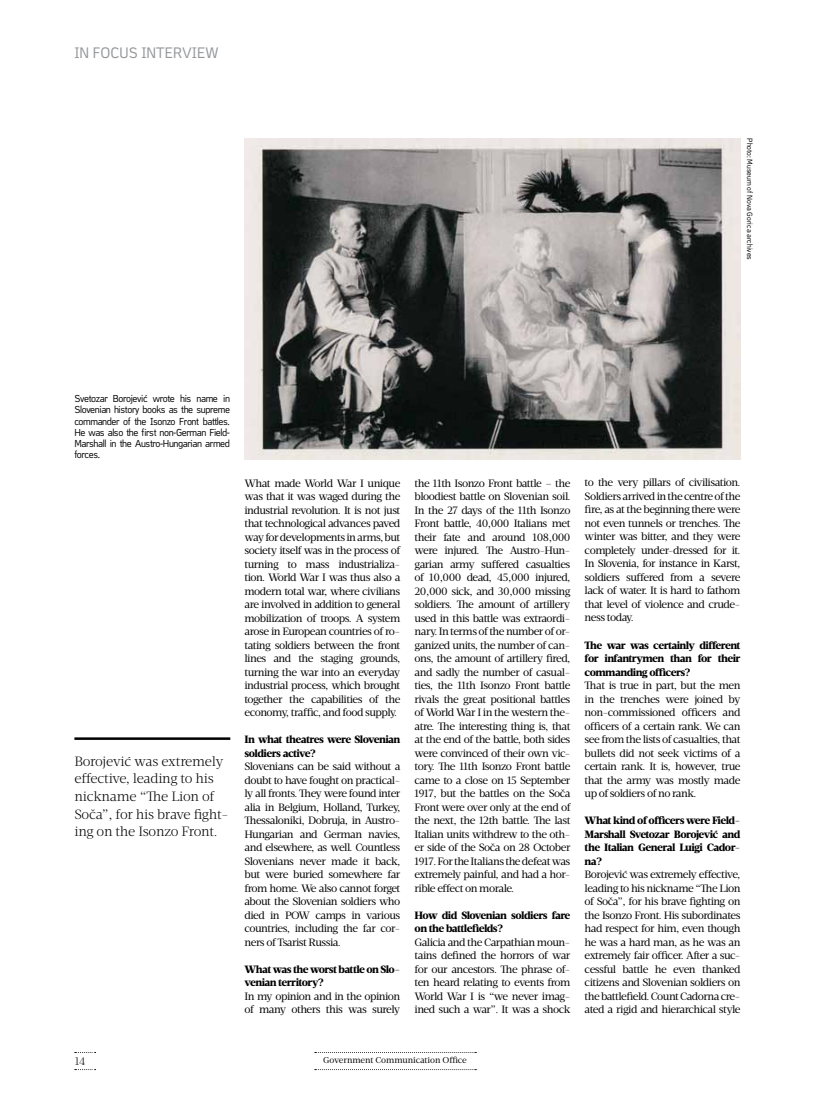
<style>
.page{position:relative;width:815px;height:1099px;background:#fff}
.page>*{position:absolute;margin:0;border:0;box-sizing:border-box;transform-origin:0 0}
.t1{font:15px "Copy";letter-spacing:.06em;color:#939598}
.t2{font:300 13.75px/17.5px "Velino Text";letter-spacing:-.02em;color:#000}
.t3{font:300 11.25px "Velino Text";color:#000}
.t4{font:10.88px/13.5px "Velino Text";letter-spacing:-.045em;color:#000;text-align:justify}
.t5{font:900 10.88px/13.5px "Velino Text";letter-spacing:-.05em;color:#000}
.t6{font:10px/11.2px "Copy";letter-spacing:-.04em;color:#000;text-align:justify}
.t7{font:8.75px "Velino Text";letter-spacing:-.005em;color:#000}
.t8{font:7.5px "Copy";color:#000}
</style>
<div class="page">
<svg style="left:315px;top:1052px;width:161px;height:1px"></svg>
<svg style="left:315px;top:1069px;width:161px;height:1px"></svg>
<svg style="left:75px;top:1052px;width:21px;height:1px"></svg>
<svg style="left:75px;top:1069px;width:21px;height:1px"></svg>
<hr style="left:74px;top:737px;width:156px;height:3px;background:#000">
<img style="left:244px;top:138px;width:497px;height:321px">
<h1 class="t1" style="left:74px;top:44px;width:143px">in focus interview</h1>
<p class="t8" style="left:754px;top:138px;width:123px;rotate:90deg">Photo: Museum of Nova Gorica archives</p>
<p class="t6" style="left:74px;top:393px;width:157px">Svetozar Borojević wrote his name in Slovenian history books as the supreme commander of the Isonzo Front battles.<br>He was also the first non-German Field-Marshall in the Austro-Hungarian armed forces.</p>
<p class="t2" style="left:74px;top:752px;width:156px">Borojević was extremely effective, leading to his nickname “The Lion of<br>Soča”, for his brave fight&shy;ing on the Isonzo Front.</p>
<p class="t4" style="left:244px;top:476px;width:157px">What made World War I unique was that it was waged during the industrial revolution. It is not just that technological advances paved way for developments in arms, but society itself was in the process of turning to mass industrializa&shy;tion. World War I was thus also a modern total war, where civilians are involved in addition to general mobilization of troops. A system arose in European countries of ro&shy;tating soldiers between the front lines and the staging grounds, turning the war into an everyday industrial process, which brought together the capabilities of the economy, traffic, and food supply.</p>
<p class="t5" style="left:244px;top:733px;width:157px">In what theatres were Slovenian soldiers active?</p>
<p class="t4" style="left:244px;top:760px;width:157px">Slovenians can be said without a doubt to have fought on practical&shy;ly all fronts. They were found inter alia in Belgium, Holland, Turkey, Thessaloniki, Dobruja, in Austro-Hungarian and German navies, and elsewhere, as well. Countless Slovenians never made it back, but were buried somewhere far from home. We also cannot forget about the Slovenian soldiers who died in POW camps in various countries, including the far cor&shy;ners of Tsarist Russia.</p>
<p class="t5" style="left:244px;top:962px;width:157px">What was the worst battle on Slo&shy;venian territory?</p>
<p class="t4" style="left:244px;top:989px;width:157px">In my opinion and in the opinion of many others this was surely</p>
<p class="t4" style="left:415px;top:476px;width:157px">the 11th Isonzo Front battle – the bloodiest battle on Slovenian soil.<br>In the 27 days of the 11th Isonzo Front battle, 40,000 Italians met their fate and around 108,000 were injured. The Austro-Hun&shy;garian army suffered casualties of 10,000 dead, 45,000 injured, 20,000 sick, and 30,000 missing soldiers. The amount of artillery used in this battle was extraordi&shy;nary. In terms of the number of or&shy;ganized units, the number of can&shy;ons, the amount of artillery fired, and sadly the number of casual&shy;ties, the 11th Isonzo Front battle rivals the great positional battles of World War I in the western the&shy;atre. The interesting thing is, that at the end of the battle, both sides were convinced of their own vic&shy;tory. The 11th Isonzo Front battle came to a close on 15 September 1917, but the battles on the Soča Front were over only at the end of the next, the 12th battle. The last Italian units withdrew to the oth&shy;er side of the Soča on 28 October 1917. For the Italians the defeat was extremely painful, and had a hor&shy;rible effect on morale.</p>
<p class="t5" style="left:415px;top:908px;width:157px">How did Slovenian soldiers fare on the battlefields?</p>
<p class="t4" style="left:415px;top:935px;width:157px">Galicia and the Carpathian moun&shy;tains defined the horrors of war for our ancestors. The phrase of&shy;ten heard relating to events from World War I is “we never imag&shy;ined such a war”. It was a shock</p>
<p class="t4" style="left:585px;top:476px;width:157px">to the very pillars of civilisation.<br>Soldiers arrived in the centre of the fire, as at the beginning there were not even tunnels or trenches. The winter was bitter, and they were completely under-dressed for it.<br>In Slovenia, for instance in Karst, soldiers suffered from a severe lack of water. It is hard to fathom that level of violence and crude&shy;ness today.</p>
<p class="t5" style="left:585px;top:638px;width:157px;text-align:justify">The war was certainly different for infantrymen than for their commanding officers?</p>
<p class="t4" style="left:585px;top:678px;width:157px">That is true in part, but the men in the trenches were joined by non-commissioned officers and officers of a certain rank. We can see from the lists of casualties, that bullets did not seek victims of a certain rank. It is, however, true that the army was mostly made up of soldiers of no rank.</p>
<p class="t5" style="left:585px;top:813px;width:157px;text-align:justify">What kind of officers were Field-Marshall Svetozar Borojević and the Italian General Luigi Cador&shy;na?</p>
<p class="t4" style="left:585px;top:867px;width:157px">Borojević was extremely effective, leading to his nickname “The Lion of Soča”, for his brave fighting on the Isonzo Front. His subordinates had respect for him, even though he was a hard man, as he was an extremely fair officer. After a suc&shy;cessful battle he even thanked citizens and Slovenian soldiers on the battlefield. Count Cadorna cre&shy;ated a rigid and hierarchical style</p>
<p class="t3" style="left:75px;top:1054px;width:12px">14</p>
<p class="t7" style="left:323px;top:1055px;width:145px">Government Communication Office</p>
</div>
